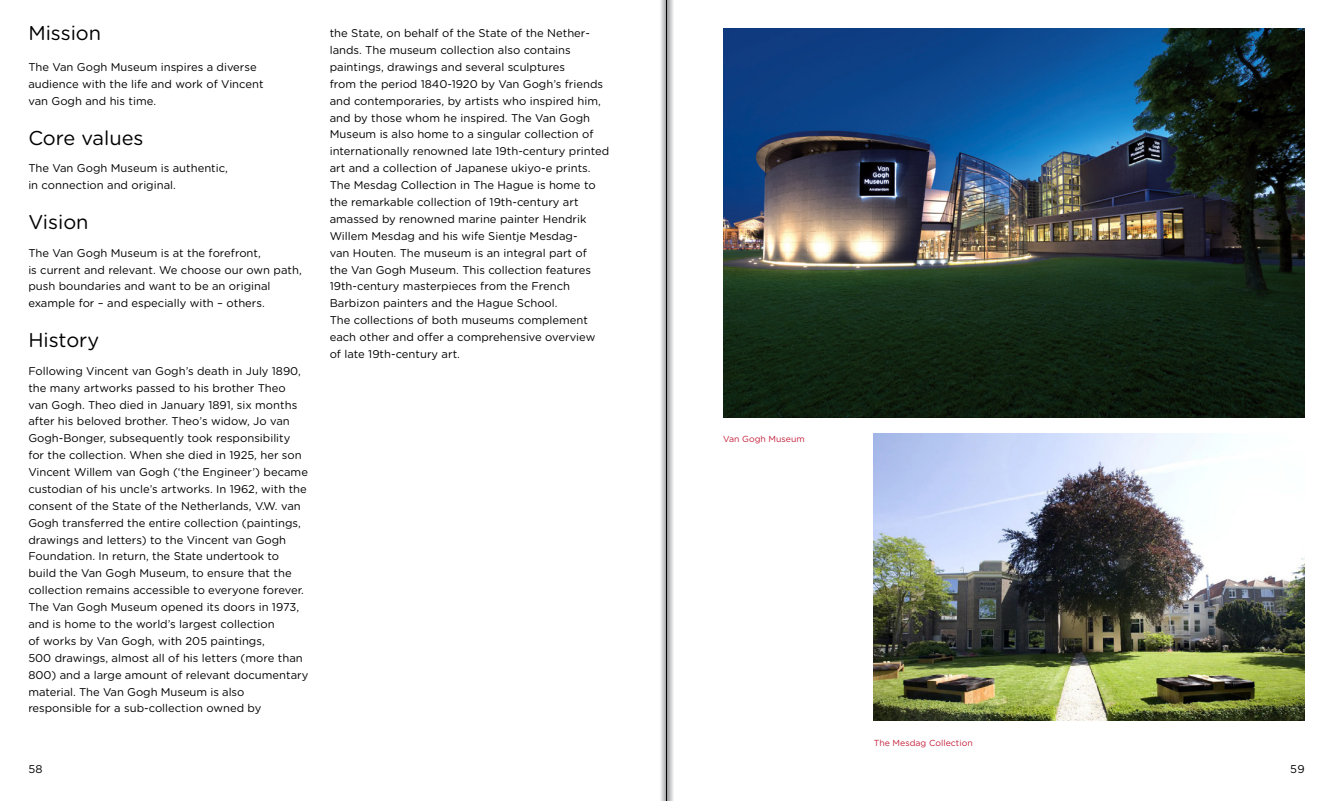
<style>
.page{position:relative;width:1333px;height:801px;background:#fff}
.page>*{position:absolute;margin:0;border:0;box-sizing:border-box;transform-origin:0 0}
.t1{font:20px "Gotham Rounded";color:#000}
.t2{font:11.25px/16.9px "Gotham Rounded";color:#000}
.t3{font:8.75px "Gotham Rounded";color:#c4213c}
</style>
<div class="page">
<svg style="left:661px;top:0;width:5px;height:801px;background:#c9cacc"></svg>
<svg style="left:667px;top:0;width:6px;height:801px;background:#c2c3c5"></svg>
<hr style="left:666px;top:0;width:1px;height:801px;background:#000">
<img style="left:723px;top:28px;width:581px;height:389px">
<img style="left:873px;top:434px;width:431px;height:287px">
<h1 class="t1" style="left:28px;top:19px;width:74px">Mission</h1>
<p class="t2" style="left:28px;top:58px;width:237px">The Van Gogh Museum inspires a diverse audience with the life and work of Vincent van Gogh and his time.</p>
<h1 class="t1" style="left:28px;top:124px;width:117px">Core values</h1>
<p class="t2" style="left:28px;top:159px;width:201px">The Van Gogh Museum is authentic, in connection and original.</p>
<h1 class="t1" style="left:28px;top:208px;width:62px">Vision</h1>
<p class="t2" style="left:28px;top:244px;width:275px">The Van Gogh Museum is at the forefront,<br>is current and relevant. We choose our own path, push boundaries and want to be an original example for – and especially with – others.</p>
<h1 class="t1" style="left:28px;top:326px;width:72px">History</h1>
<p class="t2" style="left:28px;top:362px;width:281px">Following Vincent van Gogh’s death in July 1890, the many artworks passed to his brother Theo<br>van Gogh. Theo died in January 1891, six months after his beloved brother. Theo’s widow, Jo van Gogh-Bonger, subsequently took responsibility for the collection. When she died in 1925, her son Vincent Willem van Gogh (‘the Engineer’) became custodian of his uncle’s artworks. In 1962, with the consent of the State of the Netherlands, V.W. van Gogh transferred the entire collection (paintings, drawings and letters) to the Vincent van Gogh Foundation. In return, the State undertook to build the Van Gogh Museum, to ensure that the collection remains accessible to everyone forever.<br>The Van Gogh Museum opened its doors in 1973, and is home to the world’s largest collection<br>of works by Van Gogh, with 205 paintings,<br>500 drawings, almost all of his letters (more than 800) and a large amount of relevant documentary material. The Van Gogh Museum is also responsible for a sub-collection owned by</p>
<p class="t2" style="left:330px;top:24px;width:281px">the State, on behalf of the State of the Nether&shy;lands. The museum collection also contains paintings, drawings and several sculptures<br>from the period 1840-1920 by Van Gogh’s friends and contemporaries, by artists who inspired him, and by those whom he inspired. The Van Gogh Museum is also home to a singular collection of internationally renowned late 19th-century printed art and a collection of Japanese ukiyo-e prints.<br>The Mesdag Collection in The Hague is home to the remarkable collection of 19th-century art amassed by renowned marine painter Hendrik Willem Mesdag and his wife Sientje Mesdag-<br>van Houten. The museum is an integral part of<br>the Van Gogh Museum. This collection features 19th-century masterpieces from the French Barbizon painters and the Hague School.<br>The collections of both museums complement each other and offer a comprehensive overview of late 19th-century art.</p>
<p class="t3" style="left:723px;top:433px;width:83px">Van Gogh Museum</p>
<p class="t3" style="left:873px;top:737px;width:100px">The Mesdag Collection</p>
<p class="t2" style="left:28px;top:760px;width:16px">58</p>
<p class="t2" style="left:1290px;top:760px;width:16px">59</p>
</div>
